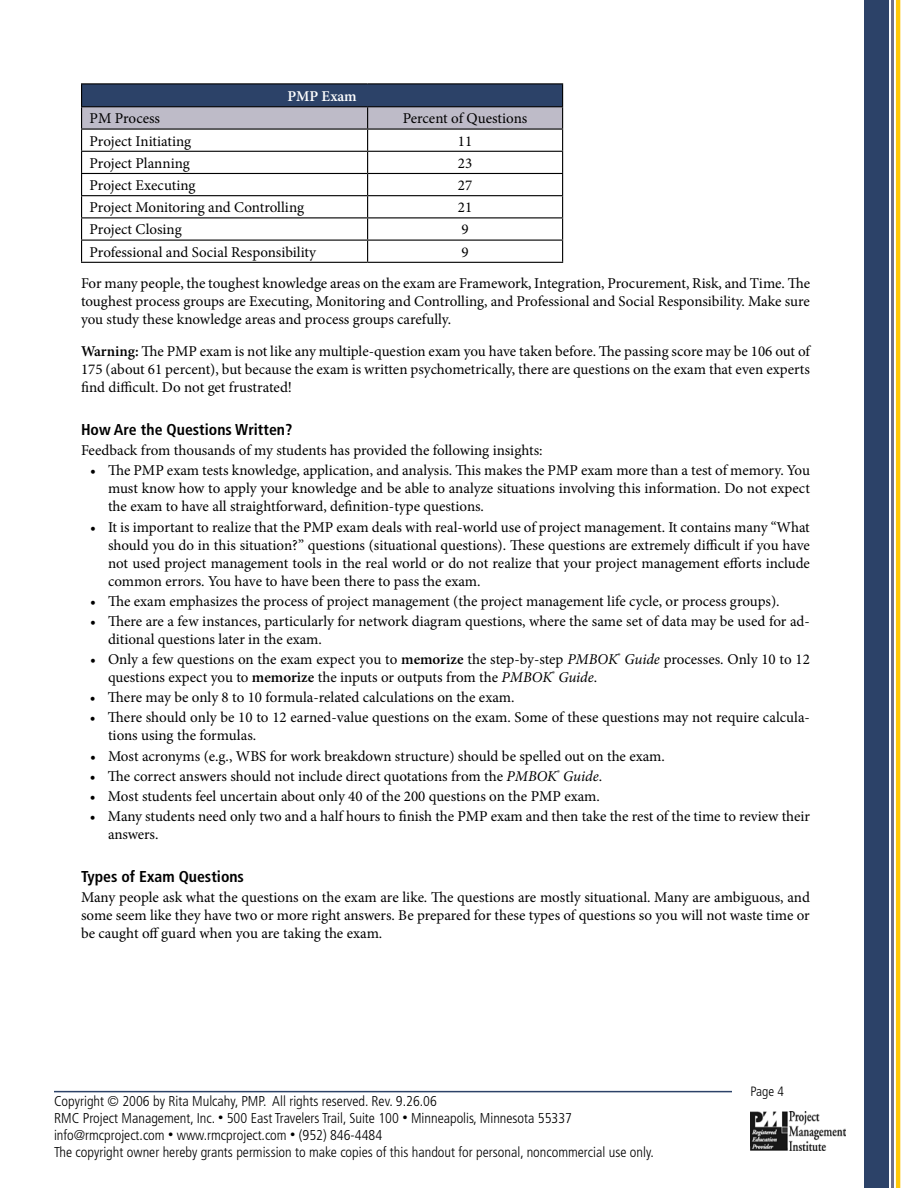
<style>
.page{position:relative;width:918px;height:1188px;background:#fff}
.page>*{position:absolute;margin:0;border:0;box-sizing:border-box;transform-origin:0 0}
.t1{font:700 condensed 15.75px "Frutiger";color:#000}
.t2{font:15px/18px "Minion Pro";letter-spacing:-.005em;color:#000}
.t3{font:600 15px "Minion Pro";color:#fff}
.t4{font:300 condensed 14.25px/17.1px "Frutiger";color:#000}
.t5{font:300 condensed 13.5px "Frutiger";color:#000}
.s1{font-weight:600}
.s2{font-style:italic}
.s3{font-size:10.5px}
</style>
<div class="page">
<img style="left:751px;top:1112px;width:94px;height:38px">
<hr style="left:54px;top:1091px;width:678px;height:1px;background:#2c4268">
<hr style="left:891px;top:0;width:2px;height:1188px;background:#70708b">
<hr style="left:896px;top:0;width:4px;height:1188px;background:#ffc708">
<div style="left:864px;top:0;width:25px;height:1188px;background:#2c4268"></div>
<hr style="left:81px;top:83px;width:287px;height:1px;background:#000">
<hr style="left:368px;top:83px;width:195px;height:1px;background:#000">
<svg style="left:81px;top:84px;width:482px;height:178px"></svg>
<hr style="left:81px;top:262px;width:287px;height:1px;background:#000">
<hr style="left:368px;top:262px;width:195px;height:1px;background:#000">
<p class="t3" style="left:287px;top:87px;width:71px">PMP Exam</p>
<p class="t2" style="left:90px;top:110px;width:72px">PM Process</p>
<p class="t2" style="left:403px;top:110px;width:126px">Percent of Questions</p>
<p class="t2" style="left:90px;top:132px;width:103px">Project Initiating</p>
<p class="t2" style="left:458px;top:132px;width:16px">11</p>
<p class="t2" style="left:90px;top:154px;width:102px">Project Planning</p>
<p class="t2" style="left:458px;top:154px;width:16px">23</p>
<p class="t2" style="left:90px;top:176px;width:107px">Project Executing</p>
<p class="t2" style="left:458px;top:176px;width:16px">27</p>
<p class="t2" style="left:90px;top:199px;width:216px">Project Monitoring and Controlling</p>
<p class="t2" style="left:458px;top:199px;width:16px">21</p>
<p class="t2" style="left:90px;top:221px;width:94px">Project Closing</p>
<p class="t2" style="left:462px;top:221px;width:9px">9</p>
<p class="t2" style="left:90px;top:243px;width:228px">Professional and Social Responsibility</p>
<p class="t2" style="left:81px;top:236px;width:731px;line-height:31.7px;text-indent:381px">9<br>For many people, the toughest knowledge areas on the exam are Framework, Integration, Procurement, Risk, and Time. The</p>
<p class="t2" style="left:81px;top:293px;width:731px">toughest process groups are Executing, Monitoring and Controlling, and Professional and Social Responsibility. Make sure you study these knowledge areas and process groups carefully.</p>
<p class="t2" style="left:81px;top:342px;width:731px;text-align:justify"><span class="s1">Warning:</span> The PMP exam is not like any multiple-question exam you have taken before. The passing score may be 106 out of 175 (about 61 percent), but because the exam is written psychometrically, there are questions on the exam that even experts find difficult. Do not get frustrated!</p>
<p class="t1" style="left:81px;top:420px;width:213px">How Are the Questions Written?</p>
<p class="t2" style="left:81px;top:442px;width:463px">Feedback from thousands of my students has provided the following insights:</p>
<p class="t2" style="left:108px;top:462px;width:704px;text-align:justify;text-indent:-18px">• The PMP exam tests knowledge, application, and analysis. This makes the PMP exam more than a test of memory. You must know how to apply your knowledge and be able to analyze situations involving this information. Do not expect the exam to have all straightforward, definition-type questions.</p>
<p class="t2" style="left:108px;top:518px;width:704px;text-align:justify;text-indent:-18px">• It is important to realize that the PMP exam deals with real-world use of project management. It contains many “What should you do in this situation?” questions (situational questions). These questions are extremely difficult if you have not used project management tools in the real world or do not realize that your project management efforts include common errors. You have to have been there to pass the exam.</p>
<p class="t2" style="left:90px;top:592px;width:691px">• The exam emphasizes the process of project management (the project management life cycle, or process groups).</p>
<p class="t2" style="left:108px;top:612px;width:704px;text-indent:-18px">• There are a few instances, particularly for network diagram questions, where the same set of data may be used for ad&shy;ditional questions later in the exam.</p>
<p class="t2" style="left:108px;top:650px;width:703px;text-indent:-18px">• Only a few questions on the exam expect you to <span class="s1">memorize</span> the step-by-step <span class="s2">PMBOK</span><sup>®</sup> <span class="s2">Guide</span> processes. Only 10 to 12 questions expect you to <span class="s1">memorize</span> the inputs or outputs from the <span class="s2">PMBOK</span><sup>®</sup> <span class="s2">Guide</span>.</p>
<p class="t2" style="left:90px;top:688px;width:426px">• There may be only 8 to 10 formula-related calculations on the exam.</p>
<p class="t2" style="left:108px;top:709px;width:704px;text-indent:-18px">• There should only be 10 to 12 earned-value questions on the exam. Some of these questions may not require calcula&shy;tions using the formulas.</p>
<p class="t2" style="left:90px;top:747px;width:577px">• Most acronyms (e.g., WBS for work breakdown structure) should be spelled out on the exam.</p>
<p class="t2" style="left:90px;top:767px;width:514px">• The correct answers should not include direct quotations from the <span class="s2">PMBOK</span><sup>®</sup> <span class="s2">Guide</span>.</p>
<p class="t2" style="left:90px;top:787px;width:512px">• Most students feel uncertain about only 40 of the 200 questions on the PMP exam.</p>
<p class="t2" style="left:108px;top:807px;width:703px;text-indent:-18px">• Many students need only two and a half hours to finish the PMP exam and then take the rest of the time to review their answers.</p>
<p class="t1" style="left:81px;top:867px;width:165px">Types of Exam Questions</p>
<p class="t2" style="left:81px;top:889px;width:730px;text-align:justify">Many people ask what the questions on the exam are like. The questions are mostly situational. Many are ambiguous, and some seem like they have two or more right answers. Be prepared for these types of questions so you will not waste time or be caught off guard when you are taking the exam.</p>
<p class="t4" style="left:54px;top:1092px;width:602px">Copyright © 2006 by Rita Mulcahy, PMP. All rights reserved. Rev. 9.26.06<br>RMC Project Management, Inc. <span class="s3">•</span> 500 East Travelers Trail, Suite 1 00 <span class="s3">•</span> Minneapolis, Minnesota 55337 info@rmcproject.com <span class="s3">•</span> www.rmcproject.com <span class="s3">•</span> (952) 846-4484<br>The copyright owner hereby grants permission to make copies of this handout for personal, noncommercial use only.</p>
<p class="t5" style="left:751px;top:1083px;width:25px">Page</p>
</div>
